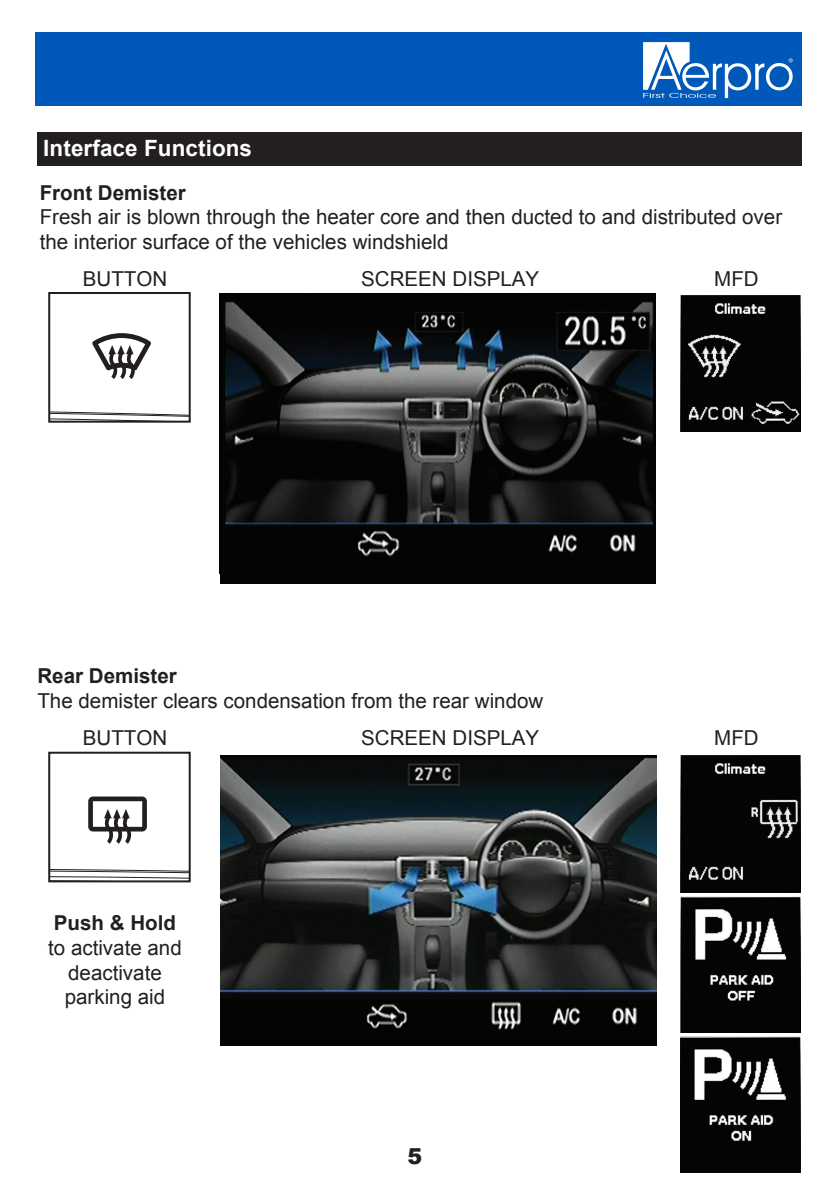
<style>
.page{position:relative;width:840px;height:1191px;background:#fff}
.page>*{position:absolute;margin:0;border:0;box-sizing:border-box;transform-origin:0 0}
.t1{font:700 22.4px "Arial";letter-spacing:.005em;color:#fff}
.t2{font:900 22px "Arial";color:#231f20}
.t3{font:20.6px/24.6px "Arial";color:#231f20}
.t4{font:700 20.6px "Arial";color:#231f20}
</style>
<div class="page">
<div style="left:37px;top:132px;width:764px;height:33px;background:#231f20"></div>
<svg style="left:51px;top:411px;width:137px;height:9px"></svg>
<svg style="left:92px;top:333px;width:59px;height:46px"></svg>
<div style="left:48px;top:292px;width:143px;height:131px;border:2px solid #231f20"></div>
<img style="left:220px;top:755px;width:435px;height:290px">
<svg style="left:51px;top:869px;width:137px;height:10px"></svg>
<svg style="left:88px;top:796px;width:59px;height:47px"></svg>
<div style="left:48px;top:751px;width:143px;height:131px;border:2px solid #231f20"></div>
<div style="left:219px;top:294px;width:436px;height:290px;background:#040503"></div>
<img style="left:225px;top:302px;width:428px;height:254px">
<img style="left:680px;top:295px;width:120px;height:137px">
<img style="left:680px;top:755px;width:120px;height:137px">
<img style="left:680px;top:896px;width:120px;height:136px">
<img style="left:680px;top:1036px;width:120px;height:136px">
<div style="left:35px;top:33px;width:766px;height:73px;background:#0058b8"></div>
<svg style="left:643px;top:42px;width:149px;height:56px"></svg>
<p class="t1" style="left:43px;top:133px;width:210px">Interface Functions</p>
<p class="t4" style="left:40px;top:179px;width:147px">Front Demister</p>
<p class="t3" style="left:40px;top:205px;width:743px">Fresh air is blown through the heater core and then ducted to and distributed over the interior surface of the vehicles windshield</p>
<p class="t3" style="left:83px;top:267px;width:86px">BUTTON</p>
<p class="t3" style="left:361px;top:267px;width:179px">SCREEN DISPLAY</p>
<p class="t3" style="left:713px;top:267px;width:46px">MFD</p>
<p class="t4" style="left:37px;top:662px;width:141px">Rear Demister</p>
<p class="t3" style="left:37px;top:688px;width:507px">The demister clears condensation from the rear window</p>
<p class="t3" style="left:83px;top:725px;width:86px">BUTTON</p>
<p class="t3" style="left:361px;top:725px;width:179px">SCREEN DISPLAY</p>
<p class="t3" style="left:713px;top:725px;width:46px">MFD</p>
<p class="t4" style="left:54px;top:909px;width:124px">Push &amp; Hold</p>
<p class="t3" style="left:48px;top:935px;width:135px;text-align:center">to activate and deactivate parking aid</p>
<p class="t2" style="left:407px;top:1140px;width:16px">5</p>
</div>
